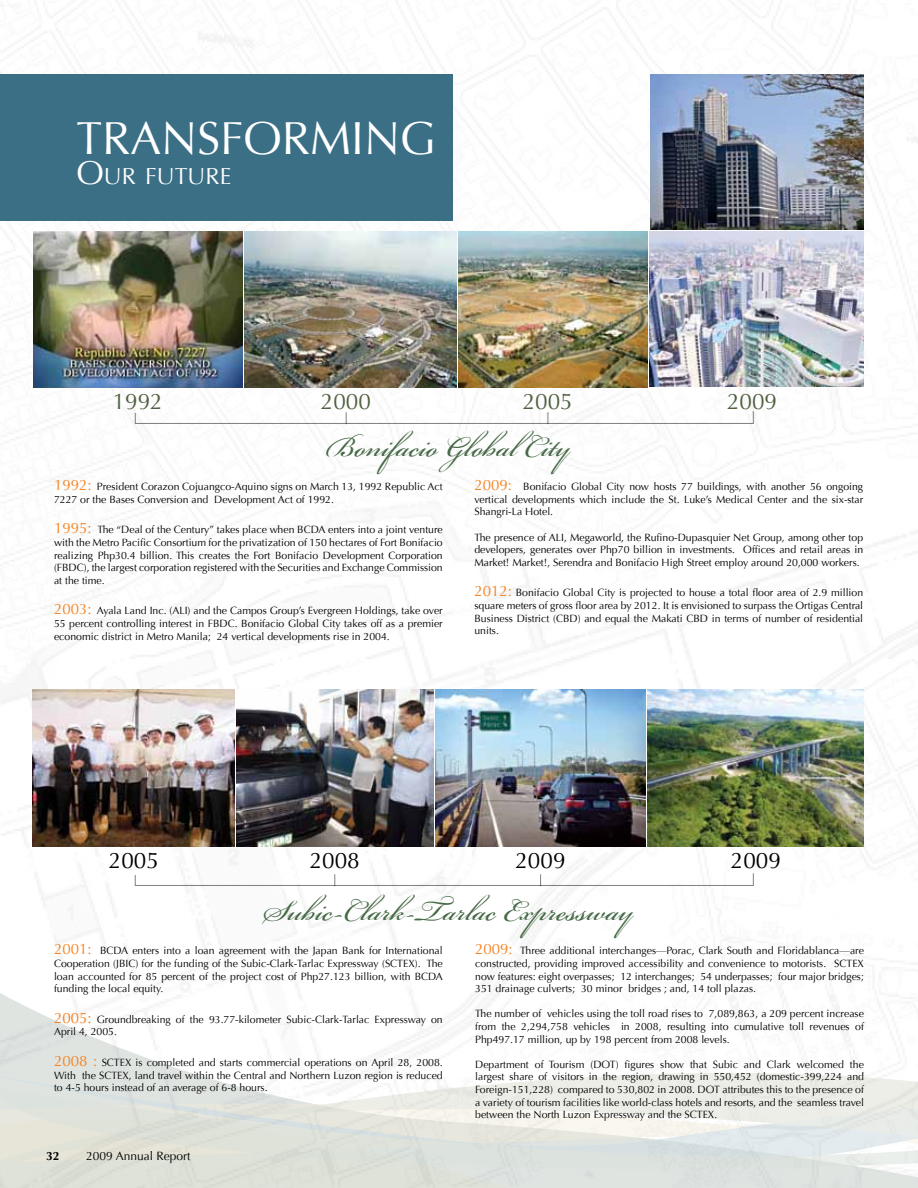
<style>
.page{position:relative;width:918px;height:1188px;background:#fff}
.page>*{position:absolute;margin:0;border:0;box-sizing:border-box;transform-origin:0 0}
.t1{font:46.2px "Optima";color:#fff}
.t2{font:45px "Beautiful ES";color:#466946}
.t3{font:23.1px "Optima";color:#fff}
.t4{font:22.5px "Optima";color:#4f6141}
.t5{font:22.5px "Optima";color:#000}
.t6{font:12px "Optima";color:#000}
.t7{font:700 12px "Optima";color:#000}
.t8{font:10.5px/12.6px "Optima";color:#000;text-align:justify}
.s1{font-size:33px}
.s2{font-size:15px;color:#f58220}
</style>
<div class="page">
<img style="left:0;top:0;width:918px;height:972px">
<svg style="left:0;top:972px;width:915px;height:54px"></svg>
<svg style="left:0;top:1026px;width:918px;height:162px"></svg>
<svg style="left:0;top:1082px;width:918px;height:89px;background:#e4e7e1"></svg>
<img style="left:648px;top:690px;width:216px;height:156px">
<svg style="left:135px;top:411px;width:619px;height:13px"></svg>
<svg style="left:135px;top:873px;width:619px;height:13px"></svg>
<img style="left:650px;top:75px;width:214px;height:312px">
<img style="left:33px;top:690px;width:400px;height:156px">
<img style="left:435px;top:690px;width:211px;height:156px">
<img style="left:33px;top:231px;width:209px;height:157px">
<img style="left:459px;top:231px;width:189px;height:157px">
<img style="left:244px;top:231px;width:213px;height:157px">
<div style="left:0;top:74px;width:453px;height:147px;background:#3b6f85"></div>
<h1 class="t1" style="left:76px;top:111px;width:30px">TRANS</h1>
<h1 class="t1" style="left:220px;top:111px;width:158px">FORMING</h1>
<h3 class="t3" style="left:76px;top:163px;width:156px"><span class="s1">O</span>UR FUTURE</h3>
<h3 class="t4" style="left:113px;top:388px;width:52px">1992</h3>
<h3 class="t4" style="left:321px;top:388px;width:52px">2000</h3>
<h3 class="t4" style="left:523px;top:388px;width:52px">2005</h3>
<h3 class="t4" style="left:727px;top:388px;width:52px">2009</h3>
<h2 class="t2" style="left:327px;top:422px;width:246px">Bonifacio Global City</h2>
<p class="t8" style="left:54px;top:481px;width:390px"><span class="s2">1992:</span> President Corazon Cojuangco-Aquino signs on March 13, 1992 Republic Act<br>7227 or the Bases Conversion and Development Act of 1992.</p>
<p class="t8" style="left:54px;top:524px;width:390px"><span class="s2">1995:</span> The “Deal of the Century” takes place when BCDA enters into a joint venture with the Metro Pacific Consortium for the privatization of 150 hectares of Fort Bonifacio realizing Php30.4 billion. This creates the Fort Bonifacio Development Corporation (FBDC), the largest corporation registered with the Securities and Exchange Commission at the time.</p>
<p class="t8" style="left:54px;top:605px;width:390px"><span class="s2">2003:</span> Ayala Land Inc. (ALI) and the Campos Group’s Evergreen Holdings, take over 55 percent controlling interest in FBDC. Bonifacio Global City takes off as a premier economic district in Metro Manila; 24 vertical developments rise in 2004.</p>
<p class="t8" style="left:474px;top:481px;width:390px"><span class="s2">2009:</span> Bonifacio Global City now hosts 77 buildings, with another 56 ongoing vertical developments which include the St. Luke’s Medical Center and the six-star Shangri-La Hotel.</p>
<p class="t8" style="left:474px;top:531px;width:390px">The presence of ALI, Megaworld, the Rufino-Dupasquier Net Group, among other top developers, generates over Php70 billion in investments. Offices and retail areas in Market! Market!, Serendra and Bonifacio High Street employ around 20,000 workers.</p>
<p class="t8" style="left:474px;top:587px;width:390px"><span class="s2">2012:</span> Bonifacio Global City is projected to house a total floor area of 2.9 million square meters of gross floor area by 2012. It is envisioned to surpass the Ortigas Central Business District (CBD) and equal the Makati CBD in terms of number of residential units.</p>
<h3 class="t5" style="left:109px;top:847px;width:52px">2005</h3>
<h3 class="t5" style="left:310px;top:847px;width:52px">2008</h3>
<h3 class="t5" style="left:515px;top:847px;width:52px">2009</h3>
<h3 class="t5" style="left:731px;top:847px;width:52px">2009</h3>
<h2 class="t2" style="left:264px;top:886px;width:371px">Subic-Clark-Tarlac Expressway</h2>
<p class="t8" style="left:54px;top:945px;width:390px"><span class="s2">2001:</span> BCDA enters into a loan agreement with the Japan Bank for International Cooperation (JBIC) for the funding of the Subic-Clark-Tarlac Expressway (SCTEX). The loan accounted for 85 percent of the project cost of Php27.123 billion, with BCDA funding the local equity.</p>
<p class="t8" style="left:54px;top:1013px;width:390px"><span class="s2">2005:</span> Groundbreaking of the 93.77-kilometer Subic-Clark-Tarlac Expressway on<br>April 4, 2005.</p>
<p class="t8" style="left:54px;top:1056px;width:390px"><span class="s2">2008 :</span> SCTEX is completed and starts commercial operations on April 28, 2008.<br>With the SCTEX, land travel within the Central and Northern Luzon region is reduced to 4-5 hours instead of an average of 6-8 hours.</p>
<p class="t8" style="left:475px;top:945px;width:390px"><span class="s2">2009:</span> Three additional interchanges—Porac, Clark South and Floridablanca—are constructed, providing improved accessibility and convenience to motorists. SCTEX now features: eight overpasses; 12 interchanges; 54 underpasses; four major bridges; 351 drainage culverts; 30 minor bridges ; and, 14 toll plazas.</p>
<p class="t8" style="left:475px;top:1008px;width:390px">The number of vehicles using the toll road rises to 7,089,863, a 209 percent increase from the 2,294,758 vehicles in 2008, resulting into cumulative toll revenues of Php497.17 million, up by 198 percent from 2008 levels.</p>
<p class="t8" style="left:475px;top:1058px;width:390px">Department of Tourism (DOT) figures show that Subic and Clark welcomed the largest share of visitors in the region, drawing in 550,452 (domestic-399,224 and Foreign-151,228) compared to 530,802 in 2008. DOT attributes this to the presence of a variety of tourism facilities like world-class hotels and resorts, and the seamless travel between the North Luzon Expressway and the SCTEX.</p>
<p class="t7" style="left:46px;top:1149px;width:15px">32</p>
<p class="t6" style="left:86px;top:1149px;width:106px">2009 Annual Report</p>
</div>
